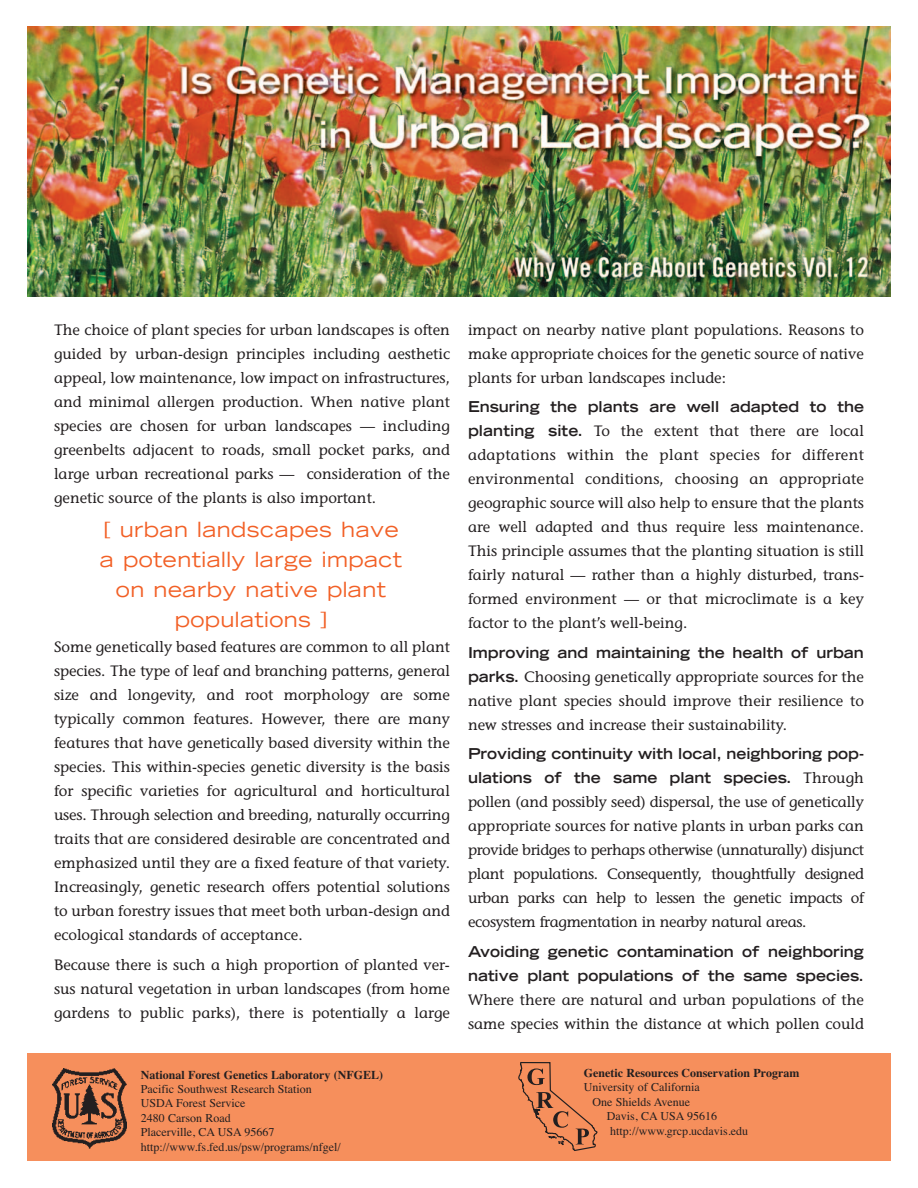
<style>
.page{position:relative;width:918px;height:1188px;background:#fff}
.page>*{position:absolute;margin:0;border:0;box-sizing:border-box;transform-origin:0 0}
.t1{font:expanded 21px/30px "Trade Gothic LH";letter-spacing:.02em;color:#f26026;text-align:center}
.t2{font:15px/24px "Stone Informal";color:#231f20;text-align:justify}
.t3{font:700 expanded 15px/24px "Trade Gothic LH";color:#231f20}
.t4{font:12px/14.4px "Times";color:#231f20}
.t5{font:700 12px "Times";color:#231f20}
.s1{font-family:"Trade Gothic LH";font-weight:700;font-stretch:expanded}
.s2{font-family:"Stone Informal";font-weight:400;font-stretch:normal}
</style>
<div class="page">
<img style="left:27px;top:27px;width:864px;height:270px">
<div style="left:27px;top:1053px;width:864px;height:108px;background:#f68f5c"></div>
<img style="left:53px;top:1069px;width:73px;height:80px">
<svg style="left:519px;top:1062px;width:79px;height:89px"></svg>
<p class="t2" style="left:54px;top:319px;width:398px">The choice of plant species for urban landscapes is often guided by urban-design principles including aesthetic appeal, low maintenance, low impact on infrastructures, and minimal allergen production. When native plant species are chosen for urban landscapes — including greenbelts adjacent to roads, small pocket parks, and large urban recreational parks — consideration of the genetic source of the plants is also important.</p>
<h1 class="t1" style="left:100px;top:517px;width:304px">[ urban landscapes have a potentially large impact on nearby native plant populations ]</h1>
<p class="t2" style="left:54px;top:637px;width:398px">Some genetically based features are common to all plant species. The type of leaf and branching patterns, general size and longevity, and root morphology are some typically common features. However, there are many features that have genetically based diversity within the species. This within-species genetic diversity is the basis for specific varieties for agricultural and horticultural uses. Through selection and breeding, naturally occurring traits that are considered desirable are concentrated and emphasized until they are a fixed feature of that variety.<br>Increasingly, genetic research offers potential solutions to urban forestry issues that meet both urban-design and ecological standards of acceptance.</p>
<p class="t2" style="left:54px;top:954px;width:398px">Because there is such a high proportion of planted ver&shy;sus natural vegetation in urban landscapes (from home gardens to public parks), there is potentially a large</p>
<p class="t5" style="left:141px;top:1070px;width:244px">National Forest Genetics Laboratory (NFGEL)</p>
<p class="t4" style="left:141px;top:1083px;width:202px">Pacific Southwest Research Station<br>USDA Forest Service<br>2480 Carson Road<br>Placerville, CA USA 95667 http://www.fs.fed.us/psw/programs/nfgel/</p>
<p class="t2" style="left:468px;top:319px;width:398px">impact on nearby native plant populations. Reasons to make appropriate choices for the genetic source of native plants for urban landscapes include:</p>
<p class="t3" style="left:468px;top:396px;width:398px">Ensuring the plants are well adapted to the</p>
<p class="t2" style="left:468px;top:421px;width:398px"><span class="s1">planting site.</span> To the extent that there are local adaptations within the plant species for different environmental conditions, choosing an appropriate geographic source will also help to ensure that the plants are well adapted and thus require less maintenance.<br>This principle assumes that the planting situation is still fairly natural — rather than a highly disturbed, trans&shy;formed environment — or that microclimate is a key factor to the plant’s well-being.</p>
<p class="t3" style="left:468px;top:642px;width:397px">Improving and maintaining the health of urban</p>
<p class="t2" style="left:468px;top:666px;width:398px"><span class="s1">parks.</span> Choosing genetically appropriate sources for the native plant species should improve their resilience to new stresses and increase their sustainability.</p>
<p class="t3" style="left:468px;top:743px;width:398px">Providing continuity with local, neighboring pop&shy;ulations of the same plant species. <span class="s2">Through</span></p>
<p class="t2" style="left:468px;top:792px;width:397px">pollen (and possibly seed) dispersal, the use of genetically appropriate sources for native plants in urban parks can provide bridges to perhaps otherwise (unnaturally) disjunct plant populations. Consequently, thoughtfully designed urban parks can help to lessen the genetic impacts of ecosystem fragmentation in nearby natural areas.</p>
<p class="t3" style="left:468px;top:941px;width:398px">Avoiding genetic contamination of neighboring native plant populations of the same species.</p>
<p class="t2" style="left:468px;top:989px;width:397px">Where there are natural and urban populations of the same species within the distance at which pollen could</p>
<p class="t5" style="left:584px;top:1069px;width:217px">Genetic Resources Conservation Program</p>
<p class="t4" style="left:584px;top:1081px;width:117px">University of California</p>
<p class="t4" style="left:593px;top:1096px;width:99px">One Shields Avenue</p>
<p class="t4" style="left:607px;top:1110px;width:112px">Davis, CA USA 95616</p>
<p class="t4" style="left:610px;top:1125px;width:140px">http://www.grcp.ucdavis.edu</p>
</div>
